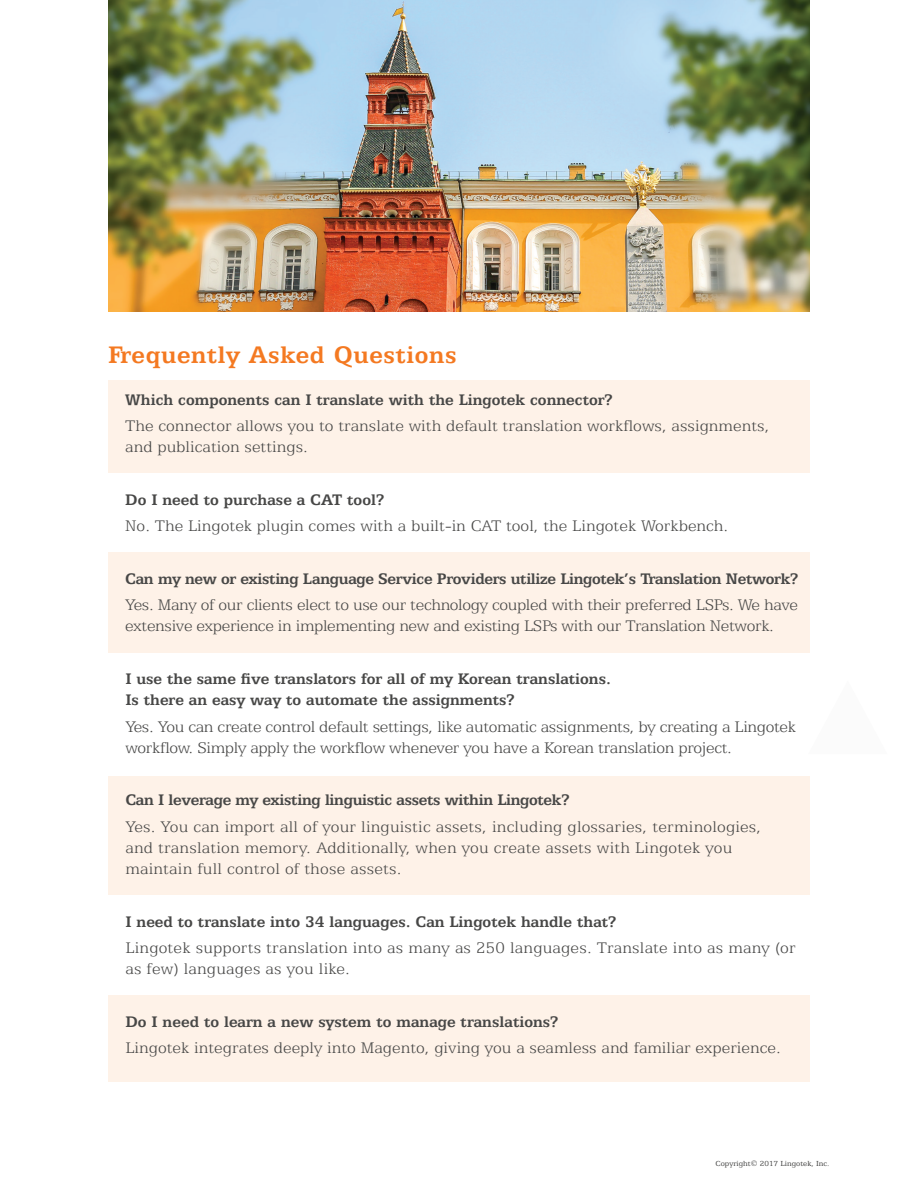
<style>
.page{position:relative;width:918px;height:1188px;background:#fff}
.page>*{position:absolute;margin:0;border:0;box-sizing:border-box;transform-origin:0 0}
.t1{font:700 27px "Egyptian 505 BT";letter-spacing:.025em;color:#f47921}
.t2{font:300 17.25px/21px "Egyptian 505 BT";color:#474746}
.t3{font:300 17.25px/21px "Egyptian 505 BT";letter-spacing:-.02em;color:#474746}
.t4{font:700 17.25px/21px "Egyptian 505 BT";color:#474746}
.t5{font:700 17.25px "Egyptian 505 BT";letter-spacing:-.02em;color:#474746}
.t6{font:8.25px "Egyptian 505 BT";color:#474746}
</style>
<div class="page">
<div style="left:108px;top:776px;width:702px;height:118px;background:#fef2e8"></div>
<div style="left:108px;top:380px;width:702px;height:93px;background:#fef2e8"></div>
<div style="left:108px;top:552px;width:702px;height:100px;background:#fef2e8"></div>
<div style="left:108px;top:996px;width:702px;height:86px;background:#fef2e8"></div>
<img style="left:108px;top:0;width:702px;height:311px">
<h1 class="t1" style="left:108px;top:339px;width:350px">Frequently Asked Questions</h1>
<p class="t4" style="left:125px;top:389px;width:489px">Which components can I translate with the Lingotek connector?</p>
<p class="t2" style="left:125px;top:415px;width:646px">The connector allows you to translate with default translation workflows, assignments, and publication settings.</p>
<p class="t4" style="left:125px;top:489px;width:260px">Do I need to purchase a CAT tool?</p>
<p class="t2" style="left:125px;top:515px;width:605px">No. The Lingotek plugin comes with a built-in CAT tool, the Lingotek Workbench.</p>
<p class="t5" style="left:125px;top:569px;width:674px">Can my new or existing Language Service Providers utilize Lingotek’s Translation Network?</p>
<p class="t3" style="left:125px;top:594px;width:674px">Yes. Many of our clients elect to use our technology coupled with their preferred LSPs. We have extensive experience in implementing new and existing LSPs with our Translation Network.</p>
<p class="t4" style="left:125px;top:668px;width:487px">I use the same five translators for all of my Korean translations.<br>Is there an easy way to automate the assignments?</p>
<p class="t3" style="left:125px;top:716px;width:672px">Yes. You can create control default settings, like automatic assignments, by creating a Lingotek workflow. Simply apply the workflow whenever you have a Korean translation project.</p>
<p class="t5" style="left:125px;top:790px;width:446px">Can I leverage my existing linguistic assets within Lingotek?</p>
<p class="t2" style="left:125px;top:816px;width:637px">Yes. You can import all of your linguistic assets, including glossaries, terminologies, and translation memory. Additionally, when you create assets with Lingotek you maintain full control of those assets.</p>
<p class="t4" style="left:125px;top:910px;width:493px">I need to translate into 34 languages. Can Lingotek handle that?</p>
<p class="t2" style="left:125px;top:937px;width:672px">Lingotek supports translation into as many as 250 languages. Translate into as many (or as few) languages as you like.</p>
<p class="t4" style="left:125px;top:1011px;width:435px">Do I need to learn a new system to manage translations?</p>
<p class="t2" style="left:125px;top:1037px;width:657px">Lingotek integrates deeply into Magento, giving you a seamless and familiar experience.</p>
<p class="t6" style="left:716px;top:1158px;width:115px">Copyright© 2017 Lingotek, Inc.</p>
</div>
